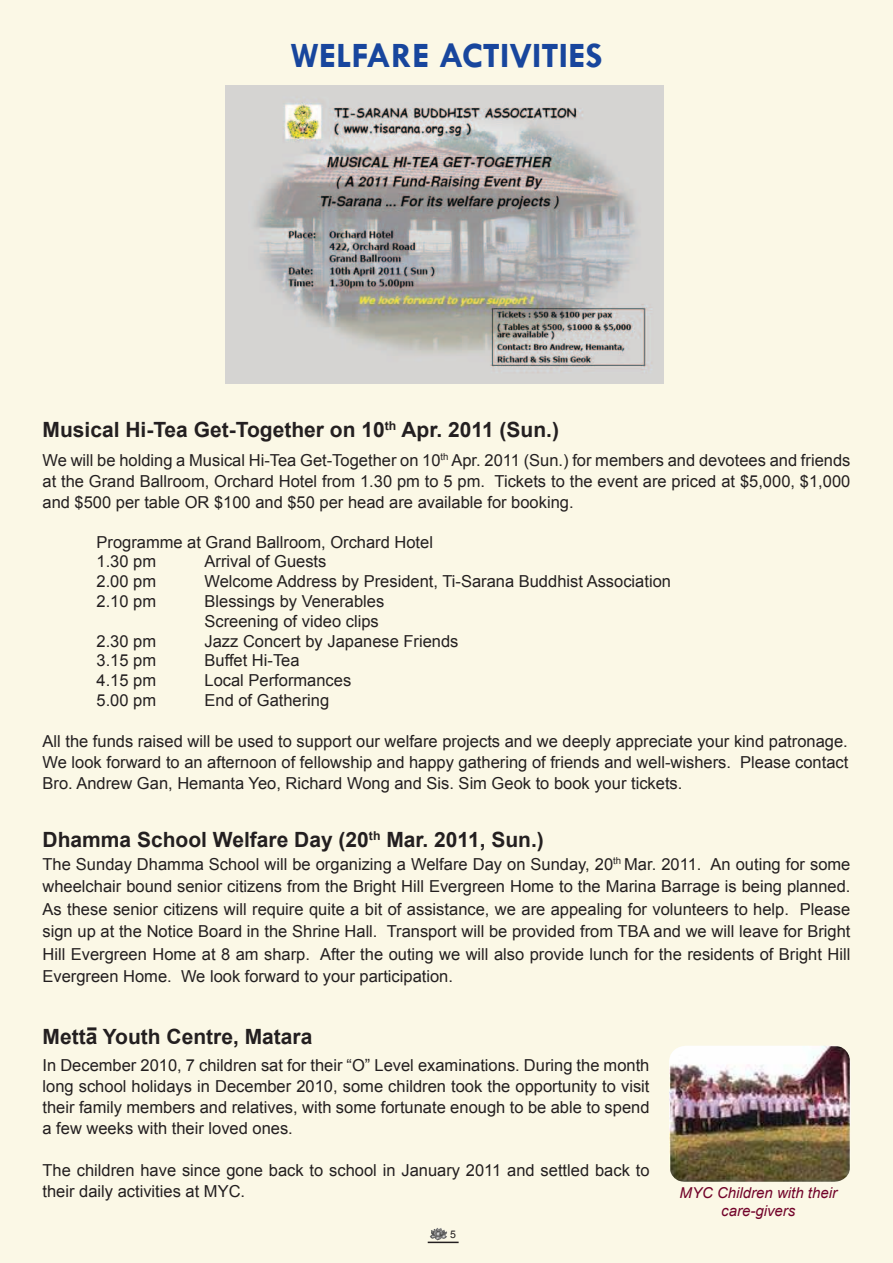
<style>
.page{position:relative;width:893px;height:1263px;background:#fbf8e6}
.page>*{position:absolute;margin:0;border:0;box-sizing:border-box;transform-origin:0 0}
.t1{font:700 36px "Tw Cen";color:#18469d}
.t2{font:700 21px "Arial";color:#231f20}
.t3{font:16.5px/21px "Arial";color:#231f20;text-align:justify}
.t4{font:italic 15px/18px "Arial";color:#72032a;text-align:center}
.t5{font:10.5px "Arial";color:#231f20}
</style>
<div class="page">
<img style="left:225px;top:85px;width:438px;height:299px">
<img style="left:669px;top:1046px;width:181px;height:136px">
<hr style="left:428px;top:1241px;width:31px;height:2px;background:#231f20">
<svg style="left:429px;top:1228px;width:8px;height:11px"></svg>
<svg style="left:89px;top:1027px;width:6px;height:3px"></svg>
<h1 class="t1" style="left:290px;top:34px;width:314px">WELFARE ACTIVITIES</h1>
<p class="t2" style="left:43px;top:415px;width:518px">Musical Hi-Tea Get-Together on 10<sup>th</sup> Apr. 2011 (Sun.)</p>
<p class="t3" style="left:43px;top:450px;width:809px">We will be holding a Musical Hi-Tea Get-Together on 10<sup>th</sup> Apr. 2011 (Sun.) for members and devotees and friends at the Grand Ballroom, Orchard Hotel from 1.30 pm to 5 pm. Tickets to the event are priced at $5,000, $1,000 and $500 per table OR $100 and $50 per head are available for booking.</p>
<p class="t3" style="left:97px;top:532px;width:338px;line-height:19.8px">Programme at Grand Ballroom, Orchard Hotel<br>1.30 pm</p>
<p class="t3" style="left:205px;top:551px;width:123px">Arrival of Guests</p>
<p class="t3" style="left:97px;top:571px;width:61px">2.00 pm</p>
<p class="t3" style="left:205px;top:571px;width:468px">Welcome Address by President, Ti-Sarana Buddhist Association</p>
<p class="t3" style="left:97px;top:591px;width:61px">2.10 pm</p>
<p class="t3" style="left:205px;top:591px;width:181px;line-height:19.8px">Blessings by Venerables<br>Screening of video clips</p>
<p class="t3" style="left:97px;top:630px;width:61px">2.30 pm</p>
<p class="t3" style="left:205px;top:630px;width:256px">Jazz Concert by Japanese Friends</p>
<p class="t3" style="left:97px;top:650px;width:61px">3.15 pm</p>
<p class="t3" style="left:205px;top:650px;width:97px">Buffet Hi-Tea</p>
<p class="t3" style="left:97px;top:670px;width:61px">4.15 pm</p>
<p class="t3" style="left:205px;top:670px;width:148px">Local Performances</p>
<p class="t3" style="left:97px;top:690px;width:61px">5.00 pm</p>
<p class="t3" style="left:205px;top:690px;width:126px">End of Gathering</p>
<p class="t3" style="left:43px;top:731px;width:807px">All the funds raised will be used to support our welfare projects and we deeply appreciate your kind patronage.<br>We look forward to an afternoon of fellowship and happy gathering of friends and well-wishers. Please contact Bro. Andrew Gan, Hemanta Yeo, Richard Wong and Sis. Sim Geok to book your tickets.</p>
<p class="t2" style="left:43px;top:826px;width:503px">Dhamma School Welfare Day (20<sup>th</sup> Mar. 2011, Sun.)</p>
<p class="t3" style="left:43px;top:853px;width:809px;line-height:22.5px">The Sunday Dhamma School will be organizing a Welfare Day on Sunday, 20<sup>th</sup> Mar. 2011. An outing for some wheelchair bound senior citizens from the Bright Hill Evergreen Home to the Marina Barrage is being planned.<br>As these senior citizens will require quite a bit of assistance, we are appealing for volunteers to help. Please sign up at the Notice Board in the Shrine Hall. Transport will be provided from TBA and we will leave for Bright Hill Evergreen Home at 8 am sharp. After the outing we will also provide lunch for the residents of Bright Hill Evergreen Home. We look forward to your participation.</p>
<p class="t2" style="left:43px;top:1022px;width:271px">Metta Youth Centre, Matara</p>
<p class="t3" style="left:43px;top:1055px;width:608px">In December 2010, 7 children sat for their “O” Level examinations. During the month long school holidays in December 2010, some children took the opportunity to visit their family members and relatives, with some fortunate enough to be able to spend a few weeks with their loved ones.</p>
<p class="t3" style="left:43px;top:1160px;width:608px">The children have since gone back to school in January 2011 and settled back to their daily activities at MYC.</p>
<p class="t5" style="left:450px;top:1227px;width:7px">5</p>
<p class="t4" style="left:679px;top:1184px;width:159px">MYC Children with their care-givers</p>
</div>
